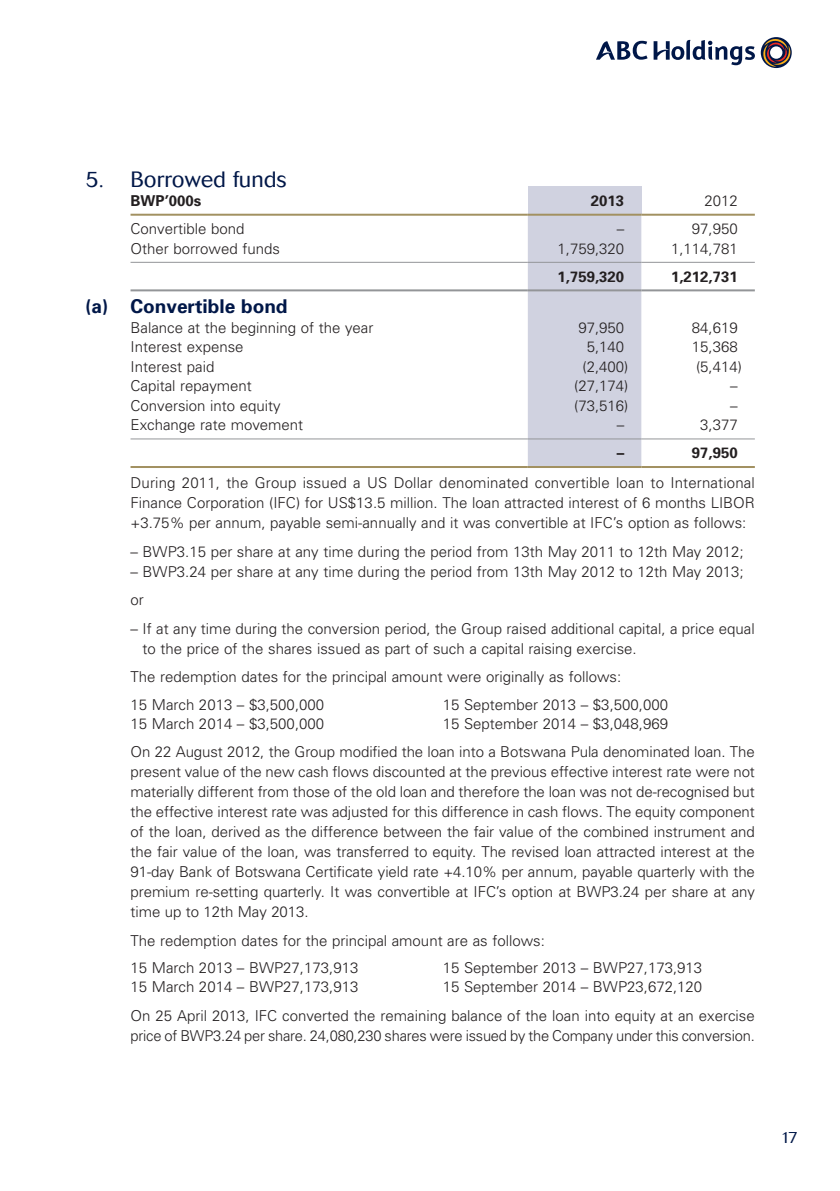
<style>
.page{position:relative;width:840px;height:1191px;background:#fff}
.page>*{position:absolute;margin:0;border:0;box-sizing:border-box;transform-origin:0 0}
.t1{font:300 22px "Cosmos";color:#001748}
.t2{font:700 19px "Univers";color:#001748}
.t3{font:300 16px "Cosmos";color:#001748}
.t4{font:300 15px/20px "Univers";color:#231f20}
.t5{font:700 15px "Univers";color:#231f20}
</style>
<div class="page">
<svg style="left:596px;top:41px;width:51px;height:19px"></svg>
<svg style="left:653px;top:40px;width:101px;height:25px"></svg>
<svg style="left:760px;top:37px;width:31px;height:31px"></svg>
<div style="left:527px;top:187px;width:114px;height:28px;background:#d0d2e0"></div>
<div style="left:527px;top:216px;width:114px;height:250px;background:#d0d2e0"></div>
<hr style="left:130px;top:214px;width:397px;height:2px;background:#a29161">
<hr style="left:527px;top:214px;width:114px;height:2px;background:#a29161">
<hr style="left:641px;top:214px;width:113px;height:2px;background:#a29161">
<hr style="left:130px;top:262px;width:397px;height:1px;background:#939598">
<hr style="left:527px;top:262px;width:114px;height:1px;background:#939598">
<hr style="left:641px;top:262px;width:113px;height:1px;background:#939598">
<hr style="left:130px;top:289px;width:397px;height:2px;background:#939598">
<hr style="left:527px;top:289px;width:114px;height:2px;background:#939598">
<hr style="left:641px;top:289px;width:113px;height:2px;background:#939598">
<hr style="left:130px;top:438px;width:397px;height:1px;background:#939598">
<hr style="left:527px;top:438px;width:114px;height:1px;background:#939598">
<hr style="left:641px;top:438px;width:113px;height:1px;background:#939598">
<hr style="left:130px;top:466px;width:397px;height:2px;background:#a29161">
<hr style="left:527px;top:466px;width:114px;height:2px;background:#a29161">
<hr style="left:641px;top:466px;width:113px;height:2px;background:#a29161">
<h1 class="t1" style="left:85px;top:166px;width:203px">5. Borrowed funds</h1>
<p class="t5" style="left:130px;top:192px;width:72px">BWP’000s</p>
<p class="t5" style="left:590px;top:192px;width:35px">2013</p>
<p class="t4" style="left:704px;top:191px;width:35px">2012</p>
<p class="t4" style="left:130px;top:219px;width:115px">Convertible bond</p>
<p class="t4" style="left:616px;top:219px;width:9px">–</p>
<p class="t4" style="left:691px;top:219px;width:47px">97,950</p>
<p class="t4" style="left:130px;top:238px;width:151px">Other borrowed funds</p>
<p class="t4" style="left:557px;top:238px;width:68px">1,759,320</p>
<p class="t4" style="left:670px;top:238px;width:68px">1,114,781</p>
<p class="t5" style="left:557px;top:267px;width:68px">1,759,320</p>
<p class="t5" style="left:670px;top:267px;width:68px">1,212,731</p>
<p class="t2" style="left:85px;top:295px;width:204px">(a) Convertible bond</p>
<p class="t4" style="left:130px;top:317px;width:244px">Balance at the beginning of the year</p>
<p class="t4" style="left:578px;top:317px;width:47px">97,950</p>
<p class="t4" style="left:691px;top:317px;width:47px">84,619</p>
<p class="t4" style="left:130px;top:337px;width:114px">Interest expense</p>
<p class="t4" style="left:586px;top:337px;width:39px">5,140</p>
<p class="t4" style="left:691px;top:337px;width:47px">15,368</p>
<p class="t4" style="left:130px;top:356px;width:85px">Interest paid</p>
<p class="t4" style="left:582px;top:356px;width:47px">(2,400)</p>
<p class="t4" style="left:695px;top:356px;width:47px">(5,414)</p>
<p class="t4" style="left:130px;top:376px;width:123px">Capital repayment</p>
<p class="t4" style="left:574px;top:376px;width:56px">(27,174)</p>
<p class="t4" style="left:730px;top:376px;width:9px">–</p>
<p class="t4" style="left:130px;top:395px;width:152px">Conversion into equity</p>
<p class="t4" style="left:574px;top:395px;width:56px">(73,516)</p>
<p class="t4" style="left:730px;top:395px;width:9px">–</p>
<p class="t4" style="left:130px;top:415px;width:174px">Exchange rate movement</p>
<p class="t4" style="left:616px;top:415px;width:9px">–</p>
<p class="t4" style="left:699px;top:415px;width:39px">3,377</p>
<p class="t5" style="left:616px;top:444px;width:9px">–</p>
<p class="t5" style="left:691px;top:444px;width:47px">97,950</p>
<p class="t4" style="left:130px;top:473px;width:625px;text-align:justify">During 2011, the Group issued a US Dollar denominated convertible loan to International Finance Corporation (IFC) for US$13.5 million. The loan attracted interest of 6 months LIBOR +3.75% per annum, payable semi-annually and it was convertible at IFC’s option as follows:</p>
<p class="t4" style="left:130px;top:541px;width:614px">– BWP3.15 per share at any time during the period from 13th May 2011 to 12th May 2012;</p>
<p class="t4" style="left:130px;top:557px;width:614px;line-height:28.4px">– BWP3.24 per share at any time during the period from 13th May 2012 to 12th May 2013; or</p>
<p class="t4" style="left:142px;top:618px;width:613px;text-indent:-12px">– If at any time during the conversion period, the Group raised additional capital, a price equal to the price of the shares issued as part of such a capital raising exercise.</p>
<p class="t4" style="left:130px;top:663px;width:492px;line-height:27.4px">The redemption dates for the principal amount were originally as follows:<br>15 March 2013 – $3,500,000</p>
<p class="t4" style="left:442px;top:694px;width:227px">15 September 2013 – $3,500,000</p>
<p class="t4" style="left:130px;top:709px;width:625px;line-height:28.4px;text-indent:312px">15 September 2014 – $3,048,969<br>On 22 August 2012, the Group modified the loan into a Botswana Pula denominated loan. The</p>
<p class="t4" style="left:130px;top:761px;width:625px;text-align:justify">present value of the new cash flows discounted at the previous effective interest rate were not materially different from those of the old loan and therefore the loan was not de-recognised but the effective interest rate was adjusted for this difference in cash flows. The equity component of the loan, derived as the difference between the fair value of the combined instrument and the fair value of the loan, was transferred to equity. The revised loan attracted interest at the 91-day Bank of Botswana Certificate yield rate +4.10% per annum, payable quarterly with the premium re-setting quarterly. It was convertible at IFC’s option at BWP3.24 per share at any time up to 12th May 2013.</p>
<p class="t4" style="left:130px;top:926px;width:415px;line-height:27.4px">The redemption dates for the principal amount are as follows:<br>15 March 2013 – BWP27,173,913</p>
<p class="t4" style="left:130px;top:713px;width:195px">15 March 2014 – $3,500,000</p>
<p class="t4" style="left:442px;top:957px;width:261px">15 September 2013 – BWP27,173,913</p>
<p class="t4" style="left:130px;top:972px;width:625px;line-height:28.6px;text-indent:312px">15 September 2014 – BWP23,672,120<br>On 25 April 2013, IFC converted the remaining balance of the loan into equity at an exercise</p>
<p class="t4" style="left:130px;top:1025px;width:625px">price of BWP3.24 per share. 24,080,230 shares were issued by the Company under this conversion.</p>
<p class="t4" style="left:130px;top:976px;width:229px">15 March 2014 – BWP27,173,913</p>
<p class="t3" style="left:779px;top:1128px;width:19px">17</p>
</div>
